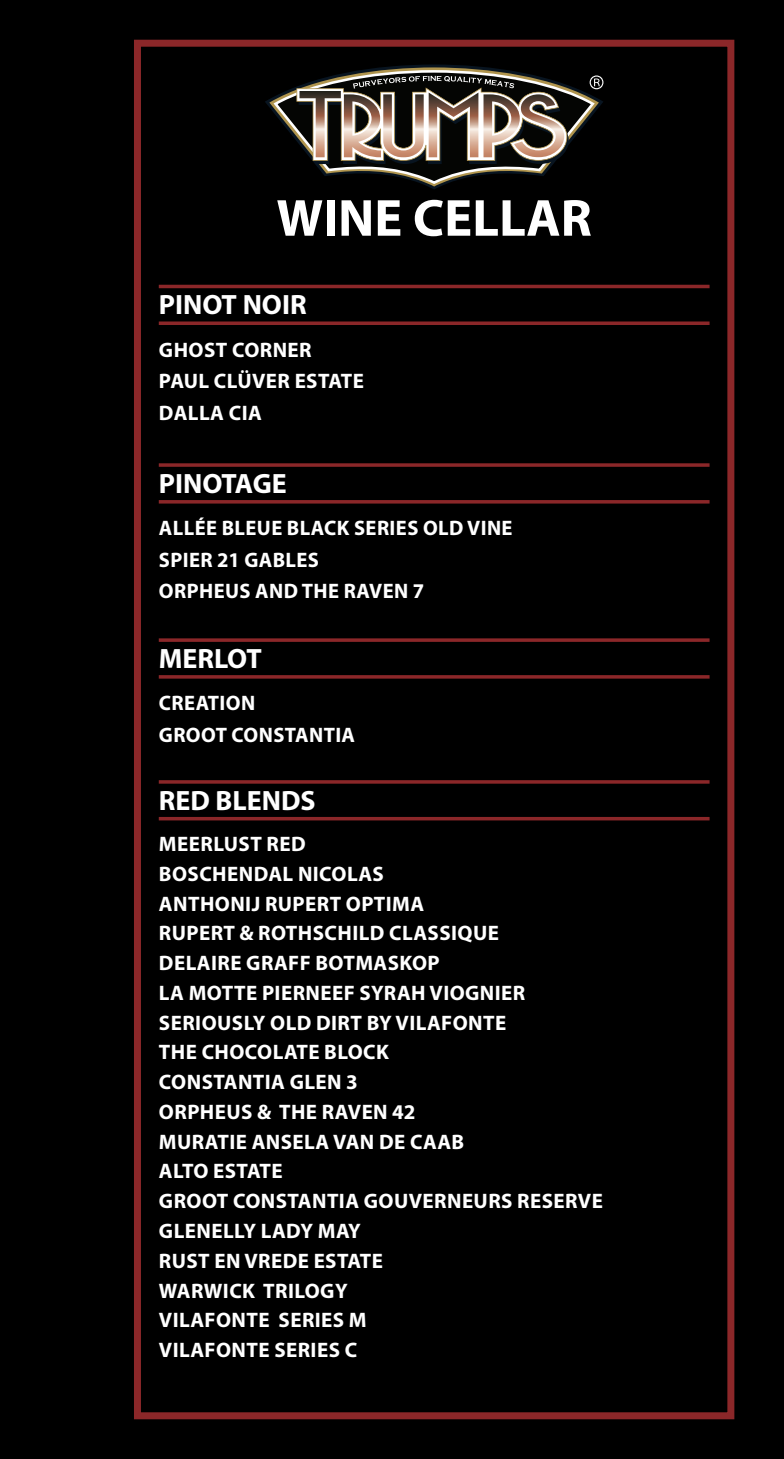
<style>
.page{position:relative;width:784px;height:1459px;background:#fff}
.page>*{position:absolute;margin:0;border:0;box-sizing:border-box;transform-origin:0 0}
.Sub_Heading_Sub{font:700 52.5px "Myriad Pro";color:#fff}
.t1{font:700 28px "Myriad Pro";color:#fff}
.Sub_Heading_Sub-2{font:700 21px "Myriad Pro";letter-spacing:.02em;color:#fff}
</style>
<div class="page">
<div style="left:0;top:0;width:784px;height:1458px;background:#000"></div>
<div style="left:134px;top:40px;width:600px;height:1379px;border:7px solid #8b2729"></div>
<svg style="left:265px;top:64px;width:338px;height:125px"></svg>
<hr style="left:159px;top:285px;width:550px;height:3px;background:#8b2729">
<svg style="left:159px;top:321px;width:550px;height:4px;background:#792223"></svg>
<svg style="left:159px;top:463px;width:550px;height:4px;background:#792223"></svg>
<hr style="left:159px;top:500px;width:550px;height:3px;background:#8b2729">
<svg style="left:159px;top:638px;width:550px;height:4px;background:#792223"></svg>
<hr style="left:159px;top:675px;width:550px;height:3px;background:#8b2729">
<hr style="left:159px;top:780px;width:550px;height:3px;background:#8b2729">
<hr style="left:159px;top:817px;width:550px;height:3px;background:#8b2729">
<p class="Sub_Heading_Sub" style="left:276px;top:184px;width:317px">WINE CELLAR</p>
<p class="t1" style="left:159px;top:287px;width:149px">PINOT NOIR</p>
<p class="Sub_Heading_Sub-2" style="left:159px;top:336px;width:154px">GHOST CORNER</p>
<p class="Sub_Heading_Sub-2" style="left:159px;top:367px;width:207px">PAUL CLÜVER ESTATE</p>
<p class="Sub_Heading_Sub-2" style="left:159px;top:399px;width:104px">DALLA CIA</p>
<p class="t1" style="left:159px;top:465px;width:129px">PINOTAGE</p>
<p class="Sub_Heading_Sub-2" style="left:159px;top:514px;width:355px">ALLÉE BLEUE BLACK SERIES OLD VINE</p>
<p class="Sub_Heading_Sub-2" style="left:159px;top:546px;width:161px">SPIER 21 GABLES</p>
<p class="Sub_Heading_Sub-2" style="left:159px;top:577px;width:267px">ORPHEUS AND THE RAVEN 7</p>
<p class="t1" style="left:159px;top:640px;width:105px">MERLOT</p>
<p class="Sub_Heading_Sub-2" style="left:159px;top:689px;width:98px">CREATION</p>
<p class="Sub_Heading_Sub-2" style="left:159px;top:721px;width:198px">GROOT CONSTANTIA</p>
<p class="t1" style="left:159px;top:782px;width:158px">RED BLENDS</p>
<p class="Sub_Heading_Sub-2" style="left:159px;top:830px;width:148px">MEERLUST RED</p>
<p class="Sub_Heading_Sub-2" style="left:159px;top:860px;width:226px">BOSCHENDAL NICOLAS</p>
<p class="Sub_Heading_Sub-2" style="left:159px;top:889px;width:267px">ANTHONIJ RUPERT OPTIMA</p>
<p class="Sub_Heading_Sub-2" style="left:159px;top:919px;width:341px">RUPERT &amp; ROTHSCHILD CLASSIQUE</p>
<p class="Sub_Heading_Sub-2" style="left:159px;top:949px;width:282px">DELAIRE GRAFF BOTMASKOP</p>
<p class="Sub_Heading_Sub-2" style="left:159px;top:979px;width:368px">LA MOTTE PIERNEEF SYRAH VIOGNIER</p>
<p class="Sub_Heading_Sub-2" style="left:159px;top:1008px;width:349px">SERIOUSLY OLD DIRT BY VILAFONTE</p>
<p class="Sub_Heading_Sub-2" style="left:159px;top:1038px;width:232px">THE CHOCOLATE BLOCK</p>
<p class="Sub_Heading_Sub-2" style="left:159px;top:1068px;width:200px">CONSTANTIA GLEN 3</p>
<p class="Sub_Heading_Sub-2" style="left:159px;top:1098px;width:258px">ORPHEUS &amp; THE RAVEN 42</p>
<p class="Sub_Heading_Sub-2" style="left:159px;top:1127px;width:307px">MURATIE ANSELA VAN DE CAAB</p>
<p class="Sub_Heading_Sub-2" style="left:159px;top:1157px;width:125px">ALTO ESTATE</p>
<p class="Sub_Heading_Sub-2" style="left:159px;top:1187px;width:445px">GROOT CONSTANTIA GOUVERNEURS RESERVE</p>
<p class="Sub_Heading_Sub-2" style="left:159px;top:1217px;width:203px">GLENELLY LADY MAY</p>
<p class="Sub_Heading_Sub-2" style="left:159px;top:1246px;width:226px">RUST EN VREDE ESTATE</p>
<p class="Sub_Heading_Sub-2" style="left:159px;top:1276px;width:190px">WARWICK TRILOGY</p>
<p class="Sub_Heading_Sub-2" style="left:159px;top:1306px;width:209px">VILAFONTE SERIES M</p>
<p class="Sub_Heading_Sub-2" style="left:159px;top:1336px;width:200px">VILAFONTE SERIES C</p>
</div>
